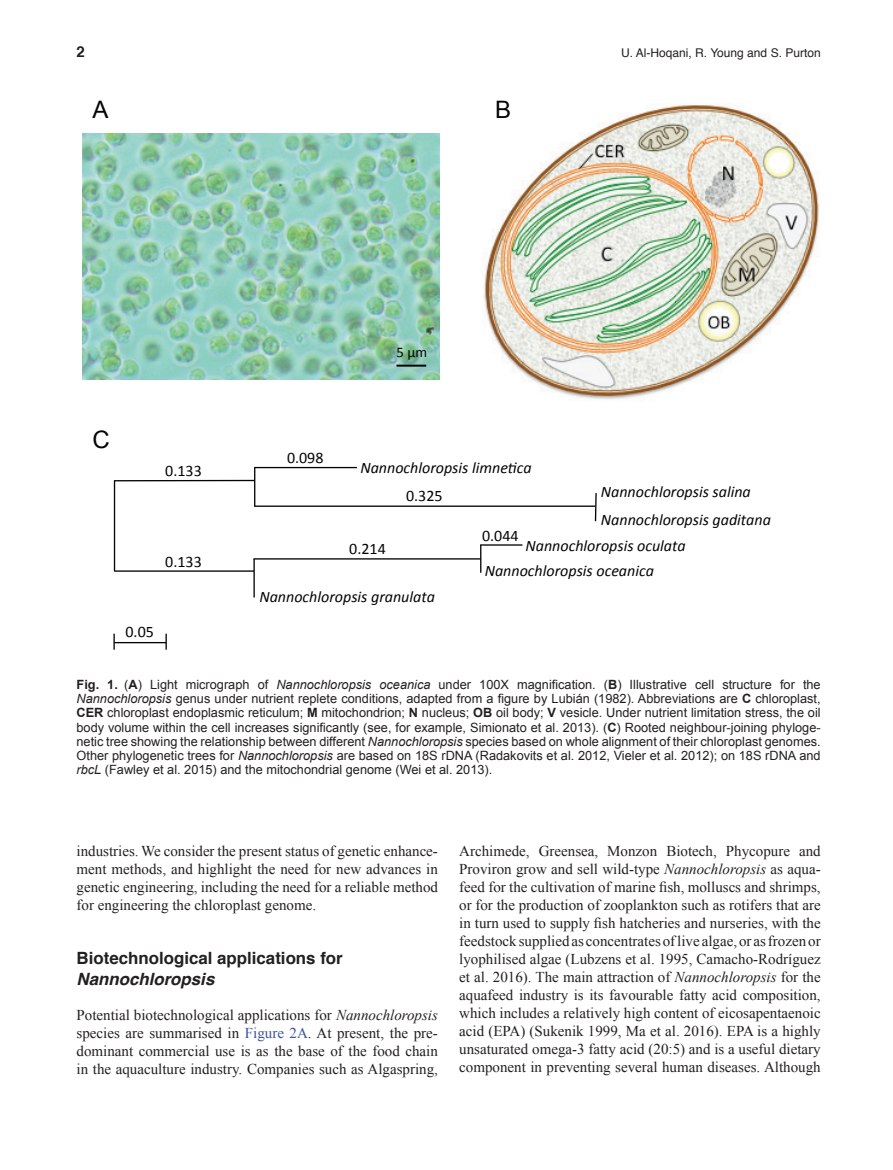
<style>
.page{position:relative;width:893px;height:1170px;background:#fff}
.page>*{position:absolute;margin:0;border:0;box-sizing:border-box;transform-origin:0 0}
.t1{font:24px "Arial";color:#040503}
.t2{font:700 16.8px "Helvetica";color:#231f20}
.t3{font:italic 700 16.8px "Helvetica";color:#231f20}
.t4{font:italic 16.05px "Calibri";color:#040503}
.t5{font:16.05px "Calibri";color:#040503}
.t6{font:15px/18px "Times New Roman";color:#231f20;text-align:justify}
.t7{font:700 15px "Helvetica";color:#231f20}
.t8{font:14.7px "Calibri";color:#040503}
.t9{font:12.75px/14.2px "Arial";color:#231f20;text-align:justify}
.t10{font:12px "Helvetica";color:#231f20}
.s1{font-weight:700}
.s2{font-style:italic}
.s3{color:#3a53a3}
</style>
<div class="page">
<hr style="left:114px;top:480px;width:141px;height:1px;background:#040503">
<hr style="left:254px;top:467px;width:103px;height:1px;background:#040503">
<hr style="left:254px;top:505px;width:341px;height:2px;background:#040503">
<hr style="left:254px;top:558px;width:227px;height:1px;background:#040503">
<hr style="left:114px;top:642px;width:52px;height:1px;background:#040503">
<hr style="left:114px;top:570px;width:140px;height:1px;background:#040503">
<hr style="left:254px;top:467px;width:1px;height:39px;background:#040503">
<hr style="left:253px;top:559px;width:2px;height:38px;background:#040503">
<svg style="left:594px;top:493px;width:3px;height:29px"></svg>
<hr style="left:480px;top:544px;width:42px;height:1px;background:#040503">
<svg style="left:165px;top:633px;width:2px;height:16px"></svg>
<svg style="left:113px;top:633px;width:2px;height:16px"></svg>
<hr style="left:114px;top:480px;width:1px;height:91px;background:#040503">
<svg style="left:480px;top:545px;width:1px;height:27px"></svg>
<img style="left:83px;top:133px;width:356px;height:246px">
<hr style="left:396px;top:364px;width:30px;height:2px;background:#040503">
<img style="left:483px;top:105px;width:336px;height:295px">
<p class="t7" style="left:77px;top:40px;width:10px">2</p>
<p class="t10" style="left:621px;top:44px;width:201px">U. Al-Hoqani, R. Young and S. Purton</p>
<h1 class="t1" style="left:92px;top:94px;width:18px">A</h1>
<h1 class="t1" style="left:495px;top:94px;width:18px">B</h1>
<h1 class="t1" style="left:92px;top:424px;width:19px">C</h1>
<p class="t5" style="left:165px;top:460px;width:38px">0.133</p>
<p class="t5" style="left:165px;top:551px;width:38px">0.133</p>
<p class="t5" style="left:126px;top:621px;width:30px">0.05</p>
<p class="t8" style="left:397px;top:343px;width:32px">5 µm</p>
<p class="t5" style="left:287px;top:448px;width:38px">0.098</p>
<p class="t4" style="left:360px;top:456px;width:173px">Nannochloropsis limne/ca</p>
<p class="t5" style="left:406px;top:486px;width:38px">0.325</p>
<p class="t4" style="left:601px;top:480px;width:151px">Nannochloropsis salina</p>
<p class="t5" style="left:349px;top:538px;width:38px">0.214</p>
<p class="t4" style="left:601px;top:508px;width:172px">Nannochloropsis gaditana</p>
<p class="t4" style="left:485px;top:560px;width:171px">Nannochloropsis oceanica</p>
<p class="t5" style="left:482px;top:525px;width:38px">0.044</p>
<p class="t4" style="left:525px;top:534px;width:162px">Nannochloropsis oculata</p>
<p class="t4" style="left:259px;top:585px;width:177px">Nannochloropsis granulata</p>
<p class="t9" style="left:77px;top:677px;width:746px"><span class="s1">Fig. 1.</span> (<span class="s1">A</span>) Light micrograph of <span class="s2">Nannochloropsis oceanica</span> under 100X magnification. (<span class="s1">B</span>) Illustrative cell structure for the <span class="s2">Nannochloropsis</span> genus under nutrient replete conditions, adapted from a figure by Lubián (1982). Abbreviations are <span class="s1">C</span> chloroplast, <span class="s1">CER</span> chloroplast endoplasmic reticulum; <span class="s1">M</span> mitochondrion; <span class="s1">N</span> nucleus; <span class="s1">OB</span> oil body; <span class="s1">V</span> vesicle. Under nutrient limitation stress, the oil body volume within the cell increases significantly (see, for example, Simionato et al. 2013). (<span class="s1">C</span>) Rooted neighbour-joining phyloge&shy;netic tree showing the relationship between different <span class="s2">Nannochloropsis</span> species based on whole alignment of their chloroplast genomes.<br>Other phylogenetic trees for <span class="s2">Nannochloropsis</span> are based on 18S rDNA (Radakovits et al. 2012, Vieler et al. 2012); on 18S rDNA and <span class="s2">rbcL</span> (Fawley et al. 2015) and the mitochondrial genome (Wei et al. 2013).</p>
<p class="t6" style="left:77px;top:841px;width:363px">industries. We consider the present status of genetic enhance&shy;ment methods, and highlight the need for new advances in genetic engineering, including the need for a reliable method for engineering the chloroplast genome.</p>
<p class="t2" style="left:77px;top:944px;width:268px">Biotechnological applications for</p>
<p class="t3" style="left:77px;top:964px;width:139px">Nannochloropsis</p>
<p class="t6" style="left:77px;top:1005px;width:363px">Potential biotechnological applications for <span class="s2">Nannochloropsis </span>species are summarised in <span class="s3">Figure 2A</span>. At present, the pre&shy;dominant commercial use is as the base of the food chain in the aquaculture industry. Companies such as Algaspring,</p>
<p class="t6" style="left:459px;top:841px;width:363px">Archimede, Greensea, Monzon Biotech, Phycopure and Proviron grow and sell wild-type <span class="s2">Nannochloropsis</span> as aqua&shy;feed for the cultivation of marine fish, molluscs and shrimps, or for the production of zooplankton such as rotifers that are in turn used to supply fish hatcheries and nurseries, with the feedstock supplied as concentrates of live algae, or as frozen or lyophilised algae (Lubzens et al. 1995, Camacho-Rodríguez et al. 2016). The main attraction of <span class="s2">Nannochloropsis</span> for the aquafeed industry is its favourable fatty acid composition, which includes a relatively high content of eicosapentaenoic acid (EPA) (Sukenik 1999, Ma et al. 2016). EPA is a highly unsaturated omega-3 fatty acid (20:5) and is a useful dietary component in preventing several human diseases. Although</p>
</div>
